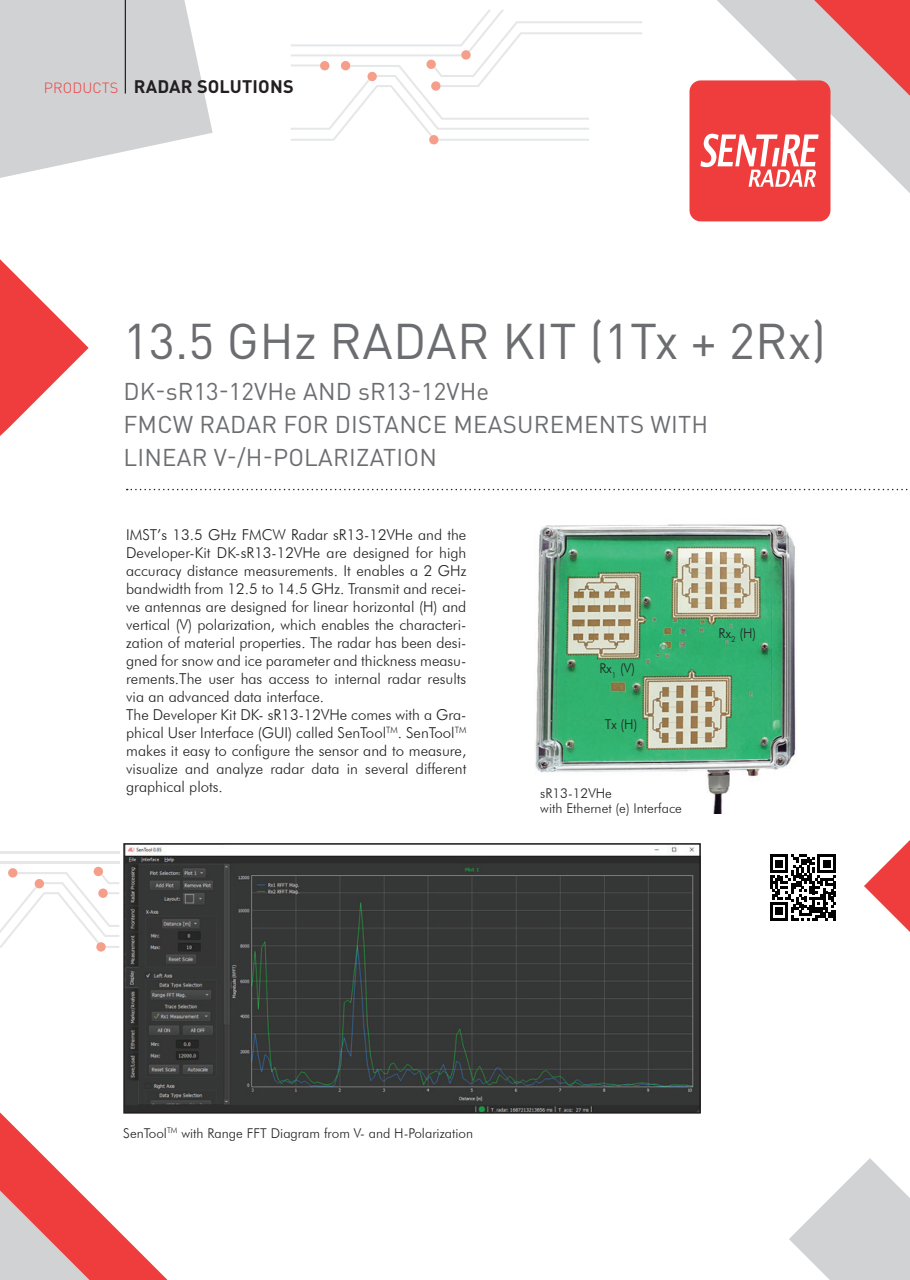
<style>
.page{position:relative;width:910px;height:1280px;background:#fff}
.page>*{position:absolute;margin:0;border:0;box-sizing:border-box;transform-origin:0 0}
.t1{font:49.5px "DIN Pro";letter-spacing:.005em;color:#6c6d70}
.t2{font:24px/33px "DIN Pro";letter-spacing:.01em;color:#6c6d70}
.t3{font:700 18px "DIN Pro";letter-spacing:.01em;color:#231f20}
.t4{font:300 15px/18px "Futura BT";color:#231f20}
.t5{font:300 13.5px/15px "Futura BT";color:#231f20}
.s1{font-weight:300;font-size:14.55px;color:#ee3d3c}
</style>
<div class="page">
<img style="left:535px;top:524px;width:261px;height:289px">
<svg style="left:0;top:0;width:213px;height:178px"></svg>
<svg style="left:0;top:259px;width:89px;height:177px"></svg>
<svg style="left:864px;top:840px;width:46px;height:92px"></svg>
<svg style="left:291px;top:10px;width:351px;height:134px"></svg>
<svg style="left:789px;top:1158px;width:121px;height:122px"></svg>
<svg style="left:139px;top:1113px;width:58px;height:167px"></svg>
<svg style="left:0;top:1112px;width:139px;height:168px"></svg>
<div style="left:689px;top:80px;width:141px;height:141px;background:#ee3d3c;border-radius:11px"></div>
<svg style="left:700px;top:0;width:210px;height:222px"></svg>
<svg style="left:127px;top:489px;width:781px;height:1px"></svg>
<hr style="left:125px;top:0;width:1px;height:94px;background:#231f20">
<img style="left:126px;top:846px;width:572px;height:264px">
<div style="left:123px;top:843px;width:578px;height:270px;border:2px solid #231f20"></div>
<svg style="left:770px;top:854px;width:66px;height:67px"></svg>
<hr style="left:0;top:851px;width:119px;height:2px;background:#e6e7e9">
<hr style="left:0;top:861px;width:119px;height:3px;background:#e6e7e9">
<svg style="left:0;top:867px;width:119px;height:84px"></svg>
<p class="t3" style="left:44px;top:75px;width:251px"><span class="s1">PRODUCTS</span> RADAR SOLUTIONS</p>
<h1 class="t1" style="left:123px;top:308px;width:704px">13.5 GHz RADAR KIT (1Tx + 2Rx)</h1>
<h2 class="t2" style="left:123px;top:374px;width:586px">DK-sR13-12VHe AND sR13-12VHe<br>FMCW RADAR FOR DISTANCE MEASUREMENTS WITH<br>LINEAR V-/H-POLARIZATION</h2>
<p class="t4" style="left:126px;top:525px;width:342px">IMST’s 13.5 GHz FMCW Radar sR13-12VHe and the Developer-Kit DK-sR13-12VHe are designed for high accuracy distance measurements. It enables a 2 GHz bandwidth from 12.5 to 14.5 GHz. Transmit and recei&shy;ve antennas are designed for linear horizontal (H) and vertical (V) polarization, which enables the characteri&shy;zation of material properties. The radar has been desi&shy;gned for snow and ice parameter and thickness measu&shy;rements.The user has access to internal radar results via an advanced data interface.<br>The Developer Kit DK- sR13-12VHe comes with a Gra&shy;phical User Interface (GUI) called SenTool<sup>TM</sup>. SenTool<sup>TM </sup>makes it easy to configure the sensor and to measure, visualize and analyze radar data in several different graphical plots.</p>
<p class="t5" style="left:599px;top:661px;width:37px">Rx<sub>1</sub> (V)</p>
<p class="t5" style="left:605px;top:717px;width:34px">Tx (H)</p>
<p class="t5" style="left:540px;top:785px;width:143px">sR13-12VHe<br>with Ethernet (e) Interface</p>
<p class="t5" style="left:719px;top:625px;width:39px">Rx<sub>2</sub> (H)</p>
<p class="t5" style="left:123px;top:1125px;width:351px">SenTool<sup>TM</sup> with Range FFT Diagram from V- and H-Polarization</p>
</div>
